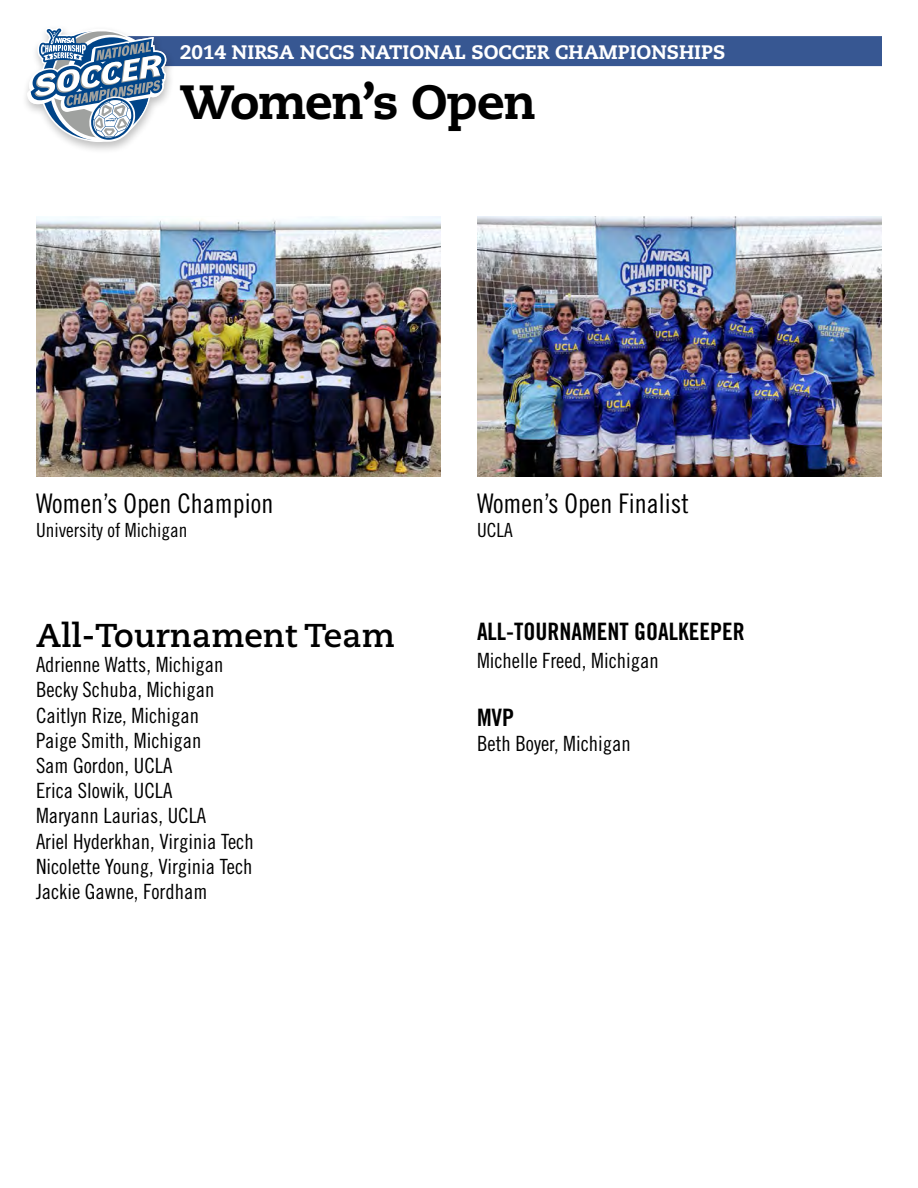
<style>
.page{position:relative;width:918px;height:1188px;background:#fff}
.page>*{position:absolute;margin:0;border:0;box-sizing:border-box;transform-origin:0 0}
.t1{font:800 48px "Caecilia";letter-spacing:-.025em;color:#000}
.t2{font:700 33px "Caecilia";color:#000}
.t3{font:27px "Trade Gothic Cond Eighteen";color:#000}
.t4{font:24px "Trade Gothic Bold Cond Twenty";color:#000}
.t5{font:21px/25.2px "Trade Gothic Cond Eighteen";color:#000}
.t6{font:800 19.5px "Caecilia";color:#fff}
.t7{font:19.5px "Trade Gothic Cond Eighteen";color:#000}
</style>
<div class="page">
<div style="left:90px;top:36px;width:792px;height:30px;background:#375792"></div>
<img style="left:36px;top:216px;width:405px;height:261px">
<img style="left:477px;top:216px;width:405px;height:261px">
<div style="left:20px;top:24px;width:156px;height:131px;background:#000;opacity:.25"></div>
<svg style="left:27px;top:27px;width:140px;height:115px"></svg>
<p class="t6" style="left:180px;top:40px;width:547px">2014 NIRSA NCCS NATIONAL SOCCER CHAMPIONSHIPS</p>
<h1 class="t1" style="left:180px;top:72px;width:358px">Women’s Open</h1>
<p class="t3" style="left:36px;top:488px;width:239px">Women’s Open Champion</p>
<p class="t7" style="left:36px;top:518px;width:153px">University of Michigan</p>
<h2 class="t2" style="left:36px;top:616px;width:360px">All-Tournament Team</h2>
<p class="t5" style="left:36px;top:652px;width:219px">Adrienne Watts, Michigan<br>Becky Schuba, Michigan<br>Caitlyn Rize, Michigan<br>Paige Smith, Michigan<br>Sam Gordon, UCLA<br>Erica Slowik, UCLA<br>Maryann Laurias, UCLA<br>Ariel Hyderkhan, Virginia Tech<br>Nicolette Young, Virginia Tech<br>Jackie Gawne, Fordham</p>
<p class="t3" style="left:477px;top:488px;width:213px">Women’s Open Finalist</p>
<p class="t7" style="left:477px;top:518px;width:37px">UCLA</p>
<p class="t4" style="left:477px;top:617px;width:269px">ALL-TOURNAMENT GOALKEEPER</p>
<p class="t5" style="left:477px;top:648px;width:183px">Michelle Freed, Michigan</p>
<p class="t4" style="left:477px;top:703px;width:39px">MVP</p>
<p class="t5" style="left:477px;top:731px;width:155px">Beth Boyer, Michigan</p>
</div>
